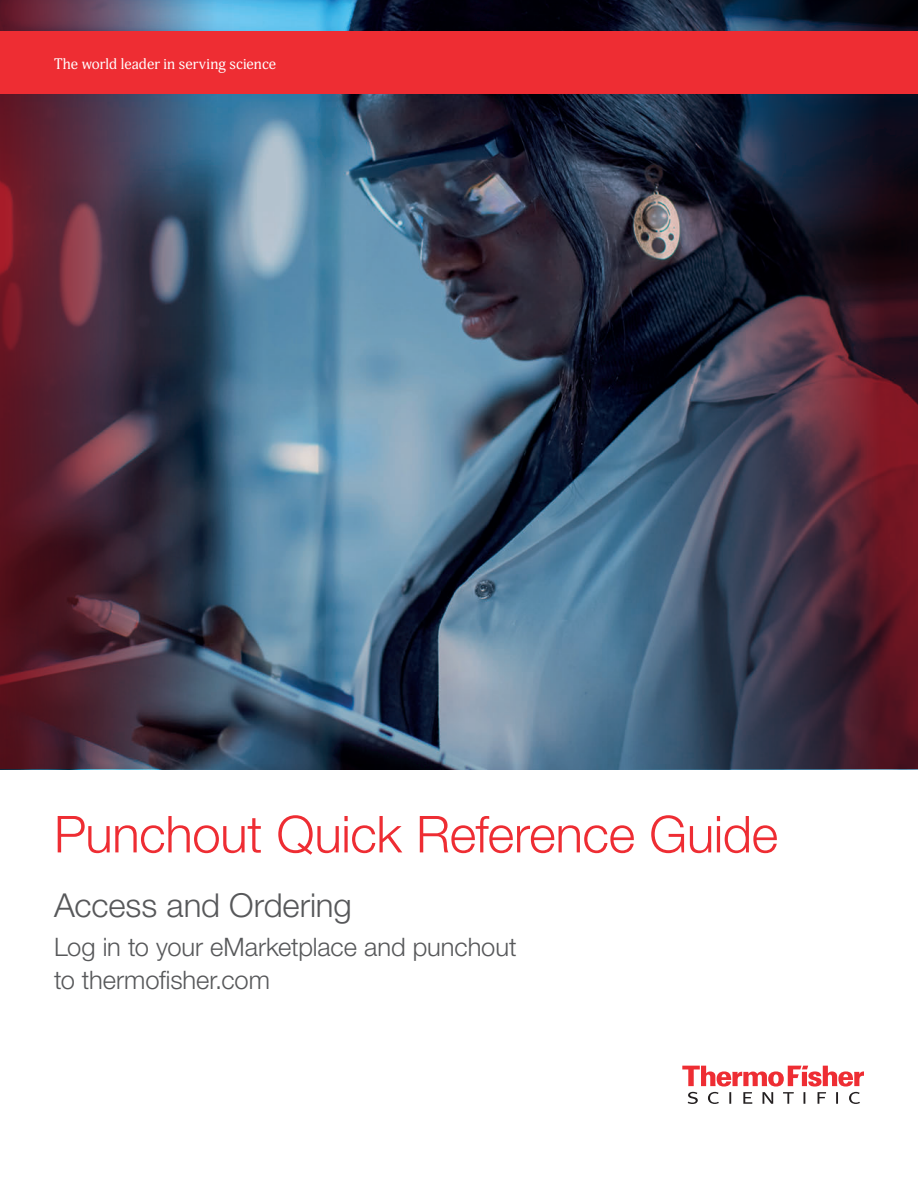
<style>
.page{position:relative;width:918px;height:1188px;background:#fff}
.page>*{position:absolute;margin:0;border:0;box-sizing:border-box;transform-origin:0 0}
.Headline{font:300 51px "Helvetica Neue LTW1 G";letter-spacing:-.01em;color:#ee2d33}
.Subhead_Main{font:300 33px "Helvetica Neue LTW1 G";color:#57585a}
.Subject_Header{font:300 25.5px/33px "Helvetica Neue LTW1 G";letter-spacing:-.005em;color:#57585a}
.Secondary_Header{font:15px "Adonis";letter-spacing:.005em;color:#fff}
</style>
<div class="page">
<img style="left:232px;top:0;width:376px;height:770px">
<svg style="left:216px;top:0;width:16px;height:770px"></svg>
<img style="left:608px;top:0;width:310px;height:770px">
<img style="left:0;top:0;width:216px;height:770px">
<svg style="left:682px;top:1066px;width:182px;height:38px"></svg>
<div style="left:0;top:32px;width:918px;height:62px;background:#ee2d33"></div>
<p class="Secondary_Header" style="left:54px;top:55px;width:224px">The world leader in serving science</p>
<p class="Headline" style="left:54px;top:803px;width:726px">Punchout Quick Reference Guide</p>
<p class="Subhead_Main" style="left:54px;top:885px;width:299px">Access and Ordering</p>
<p class="Subject_Header" style="left:54px;top:930px;width:464px">Log in to your eMarketplace and punchout to thermofisher.com</p>
</div>
